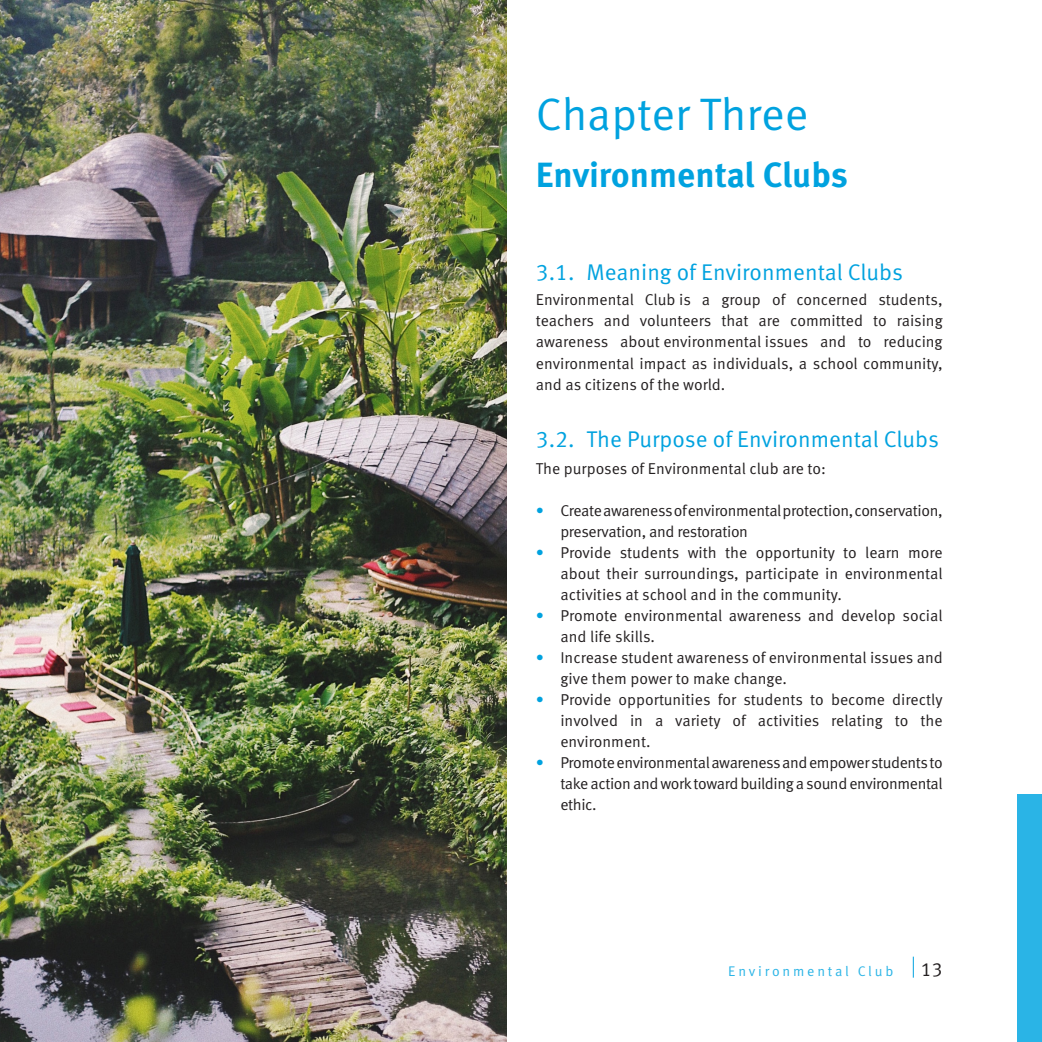
<style>
.page{position:relative;width:1042px;height:1042px;background:#fff}
.page>*{position:absolute;margin:0;border:0;box-sizing:border-box;transform-origin:0 0}
.Chapter_Heading{font:45.5px "Meta Pro";color:#00a2df}
.Heading_1{font:700 35px "Meta Pro";color:#00a2df}
.Heading_2{font:22.75px "Meta Pro";color:#00a2df}
.t1{font:19.25px "Meta Pro";color:#231f20}
.Bullet_Points{font:15.75px/21px "Meta Pro";letter-spacing:-.005em;color:#231f20;text-align:justify}
.body_text{font:15.75px/21px "Meta Pro";color:#231f20;text-align:justify}
.Bullet_Points-2{font:15.75px/21px "Meta Pro";letter-spacing:-.025em;color:#231f20}
.t2{font:14px "Meta Pro";letter-spacing:.2em;color:#2ab4e6}
.s1{color:#00a2df}
</style>
<div class="page">
<div style="left:1017px;top:794px;width:25px;height:248px;background:#2ab4e6"></div>
<svg style="left:913px;top:956px;width:1px;height:21px"></svg>
<img style="left:0;top:0;width:506px;height:1042px">
<p class="Chapter_Heading" style="left:536px;top:85px;width:274px">Chapter Three</p>
<p class="Heading_1" style="left:536px;top:152px;width:313px">Environmental Clubs</p>
<p class="Heading_2" style="left:536px;top:258px;width:369px">3.1. Meaning of Environmental Clubs</p>
<p class="body_text" style="left:536px;top:290px;width:408px">Environmental Club is a group of concerned students, teachers and volunteers that are committed to raising awareness about environmental issues and to reducing environmental impact as individuals, a school community, and as citizens of the world.</p>
<p class="Heading_2" style="left:536px;top:424px;width:405px">3.2. The Purpose of Environmental Clubs</p>
<p class="body_text" style="left:536px;top:458px;width:292px">The purposes of Environmental club are to:</p>
<p class="Bullet_Points-2" style="left:560px;top:500px;width:384px;text-indent:-24px"><span class="s1">•</span> Create awareness of environmental protection, conservation, preservation, and restoration</p>
<p class="Bullet_Points" style="left:560px;top:542px;width:384px;text-indent:-24px"><span class="s1">•</span> Provide students with the opportunity to learn more about their surroundings, participate in environmental activities at school and in the community.</p>
<p class="Bullet_Points" style="left:560px;top:605px;width:384px;text-indent:-24px"><span class="s1">•</span> Promote environmental awareness and develop social and life skills.</p>
<p class="Bullet_Points" style="left:560px;top:647px;width:384px;text-indent:-24px"><span class="s1">•</span> Increase student awareness of environmental issues and give them power to make change.</p>
<p class="Bullet_Points" style="left:560px;top:689px;width:384px;text-indent:-24px"><span class="s1">•</span> Provide opportunities for students to become directly involved in a variety of activities relating to the environment.</p>
<p class="Bullet_Points" style="left:560px;top:752px;width:384px;text-indent:-24px"><span class="s1">•</span> Promote environmental awareness and empower students to take action and work toward building a sound environmental ethic.</p>
<p class="t2" style="left:728px;top:962px;width:167px">Environmental Club</p>
<p class="t1" style="left:921px;top:957px;width:23px">13</p>
</div>
